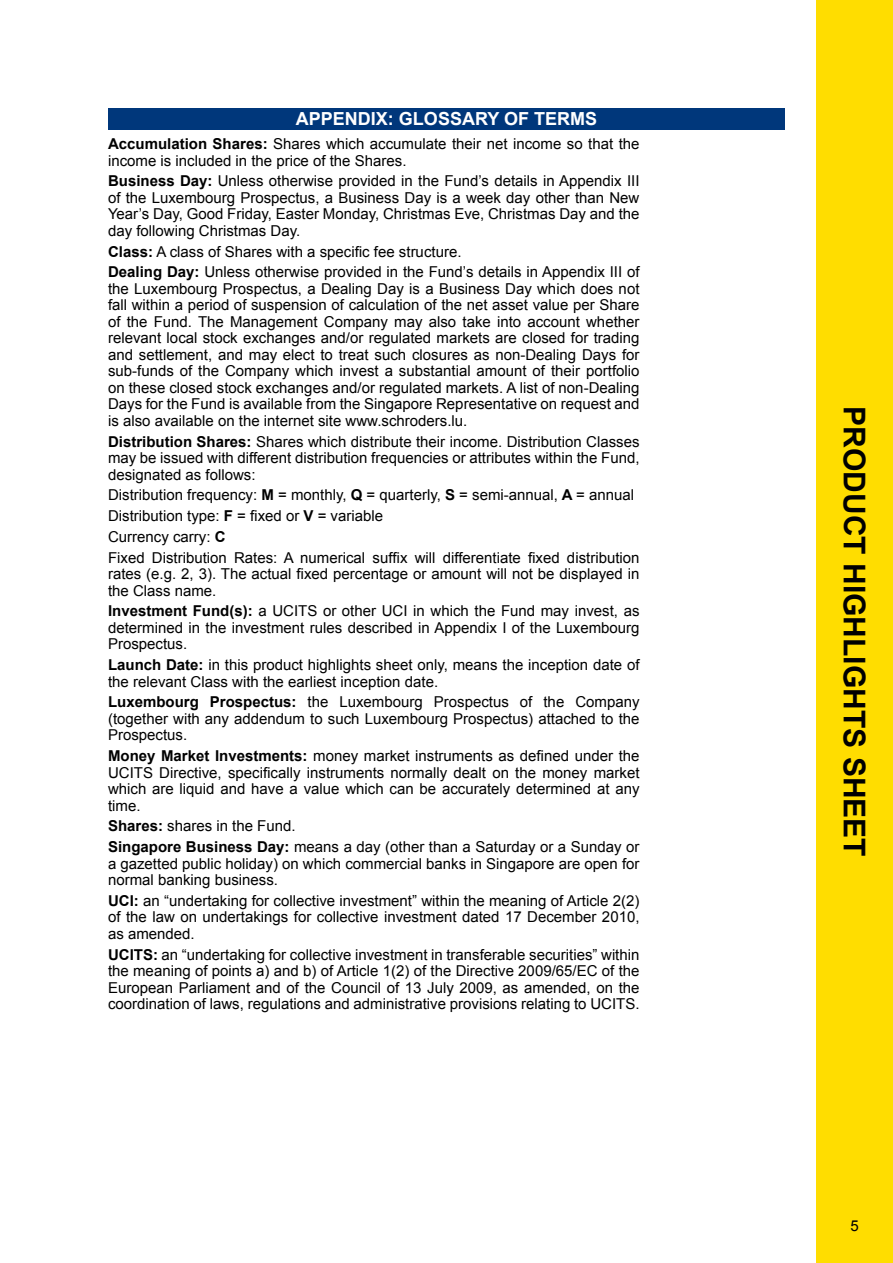
<style>
.page{position:relative;width:893px;height:1263px;background:#fff}
.page>*{position:absolute;margin:0;border:0;box-sizing:border-box;transform-origin:0 0}
.t1{font:700 30px "Arial";color:#000}
.t2{font:700 18px "Arial";color:#fff}
.t3{font:15px/16.5px "Arial";color:#000;text-align:justify}
.s1{font-weight:700}
</style>
<div class="page">
<div style="left:816px;top:0;width:77px;height:1263px;background:#fd0"></div>
<div style="left:108px;top:108px;width:677px;height:21px;background:#00377b"></div>
<p class="t2" style="left:296px;top:107px;width:303px">APPENDIX: GLOSSARY OF TERMS</p>
<p class="t3" style="left:108px;top:136px;width:533px"><span class="s1">Accumulation Shares:</span> Shares which accumulate their net income so that the income is included in the price of the Shares.</p>
<p class="t3" style="left:108px;top:173px;width:533px"><span class="s1">Business Day:</span> Unless otherwise provided in the Fund’s details in Appendix III of the Luxembourg Prospectus, a Business Day is a week day other than New Year’s Day, Good Friday, Easter Monday, Christmas Eve, Christmas Day and the day following Christmas Day.</p>
<p class="t3" style="left:108px;top:241px;width:533px;line-height:20.7px"><span class="s1">Class:</span> A class of Shares with a specific fee structure.<br><span class="s1">Dealing Day:</span> Unless otherwise provided in the Fund’s details in Appendix III of</p>
<p class="t3" style="left:108px;top:280px;width:533px">the Luxembourg Prospectus, a Dealing Day is a Business Day which does not fall within a period of suspension of calculation of the net asset value per Share of the Fund. The Management Company may also take into account whether relevant local stock exchanges and/or regulated markets are closed for trading and settlement, and may elect to treat such closures as non-Dealing Days for sub-funds of the Company which invest a substantial amount of their portfolio on these closed stock exchanges and/or regulated markets. A list of non-Dealing Days for the Fund is available from the Singapore Representative on request and is also available on the internet site www.schroders.lu.</p>
<p class="t3" style="left:108px;top:433px;width:533px"><span class="s1">Distribution Shares:</span> Shares which distribute their income. Distribution Classes may be issued with different distribution frequencies or attributes within the Fund, designated as follows:</p>
<p class="t3" style="left:108px;top:485px;width:533px;line-height:20.7px;text-align:left">Distribution frequency: <span class="s1">M</span> = monthly, <span class="s1">Q</span> = quarterly, <span class="s1">S</span> = semi-annual, <span class="s1">A</span> = annual Distribution type: <span class="s1">F</span> = fixed or <span class="s1">V</span> = variable<br>Currency carry: <span class="s1">C<br></span>Fixed Distribution Rates: A numerical suffix will differentiate fixed distribution</p>
<p class="t3" style="left:108px;top:566px;width:533px">rates (e.g. 2, 3). The actual fixed percentage or amount will not be displayed in the Class name.</p>
<p class="t3" style="left:108px;top:603px;width:533px"><span class="s1">Investment Fund(s):</span> a UCITS or other UCI in which the Fund may invest, as determined in the investment rules described in Appendix I of the Luxembourg Prospectus.</p>
<p class="t3" style="left:108px;top:657px;width:533px"><span class="s1">Launch Date:</span> in this product highlights sheet only, means the inception date of the relevant Class with the earliest inception date.</p>
<p class="t3" style="left:108px;top:694px;width:533px"><span class="s1">Luxembourg Prospectus:</span> the Luxembourg Prospectus of the Company (together with any addendum to such Luxembourg Prospectus) attached to the Prospectus.</p>
<p class="t3" style="left:108px;top:748px;width:533px"><span class="s1">Money Market Investments:</span> money market instruments as defined under the UCITS Directive, specifically instruments normally dealt on the money market which are liquid and have a value which can be accurately determined at any time.</p>
<p class="t3" style="left:108px;top:816px;width:533px;line-height:20.7px"><span class="s1">Shares:</span> shares in the Fund.<br><span class="s1">Singapore Business Day:</span> means a day (other than a Saturday or a Sunday or</p>
<p class="t3" style="left:108px;top:855px;width:533px">a gazetted public holiday) on which commercial banks in Singapore are open for normal banking business.</p>
<p class="t3" style="left:108px;top:892px;width:533px"><span class="s1">UCI:</span> an “undertaking for collective investment” within the meaning of Article 2(2) of the law on undertakings for collective investment dated 17 December 2010, as amended.</p>
<p class="t3" style="left:108px;top:946px;width:533px"><span class="s1">UCITS:</span> an “undertaking for collective investment in transferable securities” within the meaning of points a) and b) of Article 1(2) of the Directive 2009/65/EC of the European Parliament and of the Council of 13 July 2009, as amended, on the coordination of laws, regulations and administrative provisions relating to UCITS.</p>
<h1 class="t1" style="left:874px;top:406px;width:452px;rotate:90deg">PRODUCT HIGHLIGHTS SHEET</h1>
<p class="t3" style="left:850px;top:1218px;width:10px">5</p>
</div>
